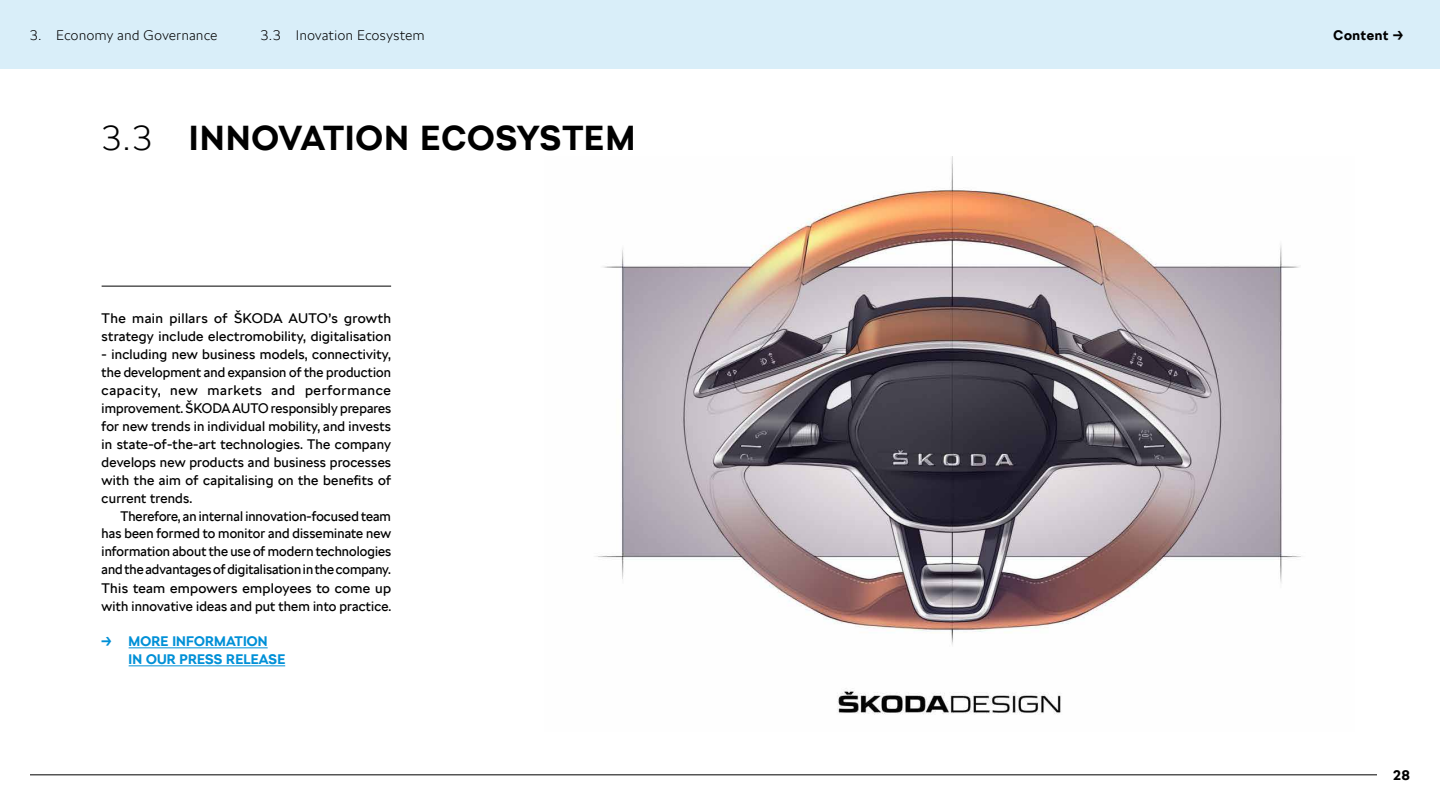
<style>
.page{position:relative;width:1440px;height:810px;background:#fff}
.page>*{position:absolute;margin:0;border:0;box-sizing:border-box;transform-origin:0 0}
.t1{font:700 33.75px "SKODA Next";letter-spacing:.035em;color:#000}
.t2{font:13.5px/18px "SKODA Next";letter-spacing:.015em;color:#000;text-align:justify}
.t3{font:13.5px/18px "SKODA Next";letter-spacing:.015em;color:#000;scale:1.04 1}
.t4{font:100 13.5px "SKODA Next";letter-spacing:.04em;color:#000}
.t5{font:700 13.5px/18px "SKODA Next";letter-spacing:.015em;color:#0090d7}
.t6{font:700 13.5px "SKODA Next";letter-spacing:.045em;color:#000}
.s1{font-weight:100}
</style>
<div class="page">
<div style="left:0;top:0;width:1440px;height:69px;background:#d9eef9"></div>
<hr style="left:30px;top:774px;width:1347px;height:1px;background:#000">
<img style="left:595px;top:157px;width:706px;height:558px">
<hr style="left:129px;top:648px;width:139px;height:1px;background:#0090d7">
<hr style="left:129px;top:666px;width:156px;height:1px;background:#0090d7">
<hr style="left:102px;top:286px;width:289px;height:1px;background:#000">
<p class="t4" style="left:30px;top:26px;width:189px">3. Economy and Governance</p>
<p class="t4" style="left:260px;top:26px;width:166px">3.3 Inovation Ecosystem</p>
<h1 class="t1" style="left:102px;top:116px;width:535px"><span class="s1">3.3</span> INNOVATION ECOSYSTEM</h1>
<p class="t3" style="left:102px;top:309px;width:280px">The main pillars of ŠKODA AUTO’s growth strategy include electromobility, digitalisation</p>
<p class="t2" style="left:102px;top:345px;width:291px">- including new business models, connectivity, the development and expansion of the production capacity, new markets and performance improvement. ŠKODA AUTO responsibly prepares for new trends in individual mobility, and invests in state-of-the-art technologies. The company develops new products and business processes with the aim of capitalising on the benefits of current trends.</p>
<p class="t2" style="left:102px;top:507px;width:291px;text-indent:19px">Therefore, an internal innovation-focused team has been formed to monitor and disseminate new information about the use of modern technologies and the advantages of digitalisation in the company.<br>This team empowers employees to come up with innovative ideas and put them into practice.</p>
<p class="t5" style="left:129px;top:633px;width:158px;text-indent:-27px">→ MORE INFORMATION<br>IN OUR PRESS RELEASE</p>
<p class="t6" style="left:1334px;top:26px;width:71px">Content →</p>
<p class="t6" style="left:1393px;top:766px;width:18px">28</p>
</div>
